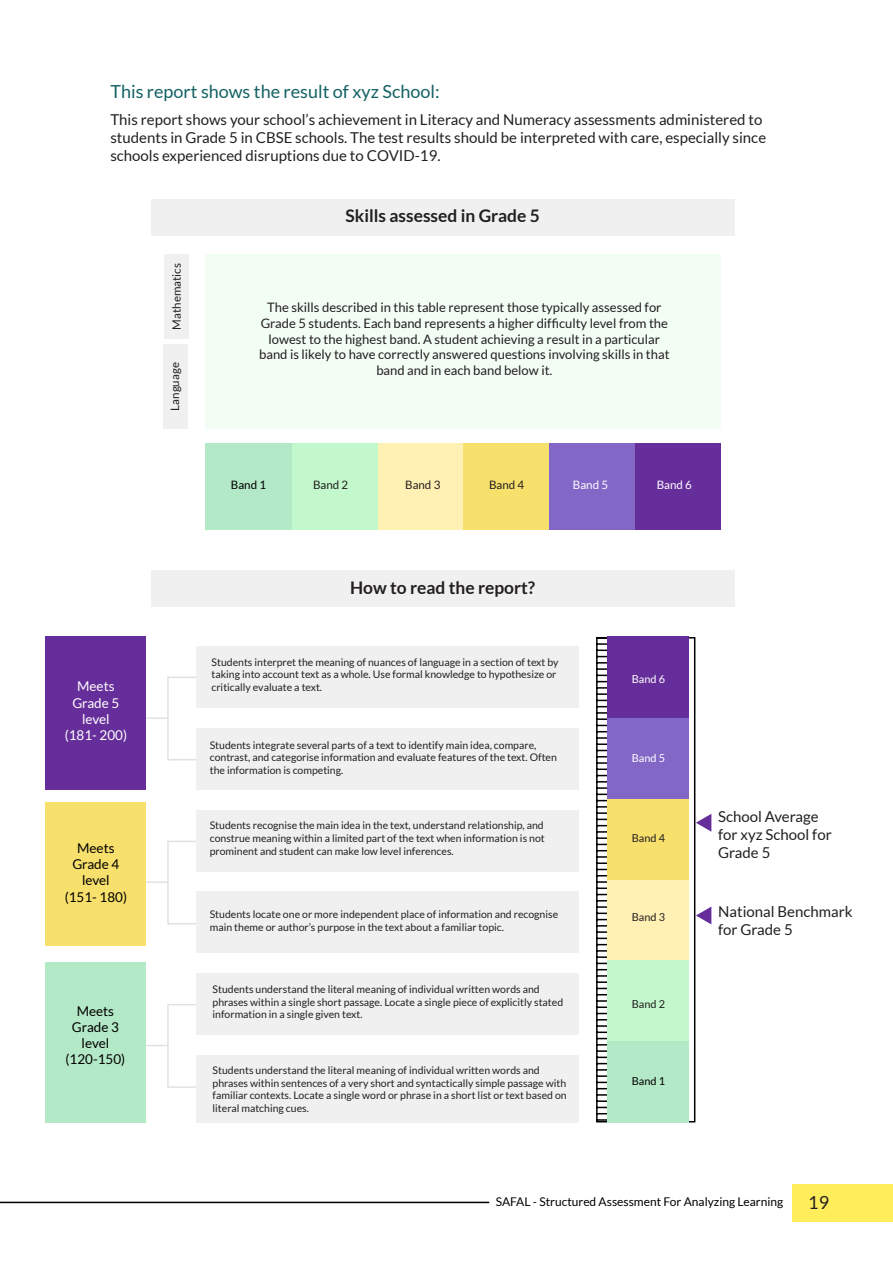
<style>
.page{position:relative;width:893px;height:1263px;background:#fff}
.page>*{position:absolute;margin:0;border:0;box-sizing:border-box;transform-origin:0 0}
.t1{font:18px "Lato";color:#146163}
.t2{font:18px "Lato";color:#231f20}
.t3{font:700 17.4px "Lato";color:#231f20}
.t4{font:15px/18px "Lato";color:#231f20}
.t5{font:13.5px "Lato";color:#000}
.t6{font:13.5px "Lato";color:#fff}
.t7{font:13.05px/15.6px "Lato";color:#231f20;text-align:center}
.t8{font:12px "Lato";color:#000}
.t9{font:11.55px "Lato";color:#231f20}
.t10{font:11.55px "Lato";color:#fff}
.t11{font:11.55px "Lato";color:#000}
.t12{font:10.95px "Lato";color:#231f20}
.t13{font:10.95px "Lato";color:#fff}
.t14{font:10.95px "Lato";color:#000}
.t15{font:10.5px/12.6px "Lato";color:#231f20}
</style>
<div class="page">
<svg style="left:596px;top:636px;width:100px;height:487px"></svg>
<hr style="left:168px;top:677px;width:76px;height:1px;background:#e0e0e0">
<hr style="left:168px;top:841px;width:76px;height:1px;background:#e0e0e0">
<hr style="left:168px;top:1004px;width:76px;height:1px;background:#e0e0e0">
<hr style="left:167px;top:677px;width:2px;height:83px;background:#e0e0e0">
<hr style="left:167px;top:841px;width:2px;height:83px;background:#e0e0e0">
<hr style="left:167px;top:1004px;width:2px;height:84px;background:#e0e0e0">
<hr style="left:168px;top:759px;width:76px;height:1px;background:#e0e0e0">
<hr style="left:168px;top:923px;width:76px;height:1px;background:#e0e0e0">
<hr style="left:168px;top:1086px;width:76px;height:2px;background:#e0e0e0">
<hr style="left:146px;top:717px;width:22px;height:2px;background:#e0e0e0">
<hr style="left:146px;top:881px;width:22px;height:2px;background:#e0e0e0">
<svg style="left:146px;top:1045px;width:21px;height:1px"></svg>
<div style="left:151px;top:199px;width:584px;height:36px;background:#f0f0f0"></div>
<div style="left:151px;top:571px;width:584px;height:36px;background:#f0f0f0"></div>
<div style="left:205px;top:254px;width:516px;height:175px;background:#f2fdf4"></div>
<div style="left:634px;top:443px;width:87px;height:86px;background:#662e9b"></div>
<div style="left:548px;top:443px;width:86px;height:86px;background:#8367c7"></div>
<div style="left:462px;top:443px;width:86px;height:86px;background:#f7e06b"></div>
<div style="left:377px;top:443px;width:86px;height:86px;background:#fff0b3"></div>
<div style="left:291px;top:443px;width:86px;height:86px;background:#c2f8cb"></div>
<div style="left:205px;top:443px;width:87px;height:86px;background:#b3e9c7"></div>
<div style="left:608px;top:637px;width:81px;height:81px;background:#662e9b"></div>
<div style="left:608px;top:718px;width:81px;height:81px;background:#8367c7"></div>
<div style="left:608px;top:799px;width:81px;height:81px;background:#f7e06b"></div>
<div style="left:608px;top:880px;width:81px;height:81px;background:#fff0b3"></div>
<div style="left:608px;top:961px;width:81px;height:81px;background:#c2f8cb"></div>
<div style="left:608px;top:1041px;width:81px;height:82px;background:#b3e9c7"></div>
<div style="left:164px;top:254px;width:25px;height:85px;background:#f0f0f0"></div>
<div style="left:164px;top:344px;width:24px;height:85px;background:#f0f0f0"></div>
<div style="left:46px;top:637px;width:100px;height:153px;background:#662e9b"></div>
<div style="left:46px;top:802px;width:100px;height:144px;background:#f7e06b"></div>
<div style="left:46px;top:962px;width:100px;height:161px;background:#b3e9c7"></div>
<div style="left:196px;top:1055px;width:383px;height:68px;background:#f0f0f0"></div>
<div style="left:196px;top:973px;width:383px;height:62px;background:#f0f0f0"></div>
<div style="left:196px;top:892px;width:383px;height:61px;background:#f0f0f0"></div>
<div style="left:196px;top:810px;width:383px;height:61px;background:#f0f0f0"></div>
<div style="left:196px;top:728px;width:383px;height:62px;background:#f0f0f0"></div>
<div style="left:196px;top:647px;width:383px;height:61px;background:#f0f0f0"></div>
<svg style="left:696px;top:814px;width:15px;height:18px"></svg>
<svg style="left:696px;top:907px;width:15px;height:17px"></svg>
<hr style="left:0;top:1202px;width:489px;height:1px;background:#000">
<div style="left:792px;top:1184px;width:101px;height:38px;background:#ffed5c"></div>
<p class="t1" style="left:110px;top:81px;width:331px">This report shows the result of xyz School:</p>
<p class="t4" style="left:110px;top:110px;width:657px">This report shows your school’s achievement in Literacy and Numeracy assessments administered to students in Grade 5 in CBSE schools. The test results should be interpreted with care, especially since schools experienced disruptions due to COVID-19.</p>
<p class="t6" style="left:77px;top:679px;width:39px">Meets</p>
<p class="t6" style="left:72px;top:695px;width:48px">Grade 5</p>
<p class="t6" style="left:82px;top:711px;width:29px">level</p>
<p class="t6" style="left:65px;top:728px;width:64px">(181- 200)</p>
<p class="t5" style="left:77px;top:840px;width:39px">Meets</p>
<p class="t5" style="left:72px;top:857px;width:48px">Grade 4</p>
<p class="t5" style="left:82px;top:873px;width:29px">level</p>
<p class="t5" style="left:65px;top:889px;width:64px">(151- 180)</p>
<p class="t5" style="left:77px;top:1003px;width:39px">Meets</p>
<p class="t5" style="left:72px;top:1019px;width:48px">Grade 3</p>
<p class="t5" style="left:82px;top:1035px;width:29px">level</p>
<p class="t5" style="left:66px;top:1052px;width:61px">(120-150)</p>
<p class="t9" style="left:170px;top:330px;width:68px;rotate:-90deg">Mathematics</p>
<p class="t9" style="left:168px;top:411px;width:50px;rotate:-90deg">Language</p>
<p class="t3" style="left:346px;top:206px;width:196px">Skills assessed in Grade 5</p>
<p class="t7" style="left:259px;top:300px;width:412px">The skills described in this table represent those typically assessed for Grade 5 students. Each band represents a higher difficulty level from the lowest to the highest band. A student achieving a result in a particular band is likely to have correctly answered questions involving skills in that band and in each band below it.</p>
<p class="t11" style="left:231px;top:479px;width:37px">Band 1</p>
<p class="t9" style="left:313px;top:479px;width:37px">Band 2</p>
<p class="t9" style="left:405px;top:479px;width:37px">Band 3</p>
<p class="t9" style="left:489px;top:479px;width:37px">Band 4</p>
<p class="t10" style="left:573px;top:479px;width:37px">Band 5</p>
<p class="t10" style="left:657px;top:479px;width:37px">Band 6</p>
<p class="t3" style="left:350px;top:578px;width:187px">How to read the report?</p>
<p class="t15" style="left:212px;top:655px;width:349px">Students interpret the meaning of nuances of language in a section of text by taking into account text as a whole. Use formal knowledge to hypothesize or critically evaluate a text.</p>
<p class="t15" style="left:210px;top:738px;width:349px">Students integrate several parts of a text to identify main idea, compare, contrast, and categorise information and evaluate features of the text. Often the information is competing.</p>
<p class="t15" style="left:210px;top:819px;width:337px;text-align:justify">Students recognise the main idea in the text, understand relationship, and construe meaning within a limited part of the text when information is not prominent and student can make low level inferences.</p>
<p class="t15" style="left:210px;top:908px;width:350px">Students locate one or more independent place of information and recognise main theme or author’s purpose in the text about a familiar topic.</p>
<p class="t15" style="left:213px;top:983px;width:352px">Students understand the literal meaning of individual written words and phrases within a single short passage. Locate a single piece of explicitly stated information in a single given text.</p>
<p class="t15" style="left:213px;top:1064px;width:356px">Students understand the literal meaning of individual written words and phrases within sentences of a very short and syntactically simple passage with familiar contexts. Locate a single word or phrase in a short list or text based on literal matching cues.</p>
<p class="t13" style="left:632px;top:673px;width:35px">Band 6</p>
<p class="t13" style="left:632px;top:752px;width:35px">Band 5</p>
<p class="t12" style="left:632px;top:831px;width:35px">Band 4</p>
<p class="t12" style="left:632px;top:911px;width:35px">Band 3</p>
<p class="t12" style="left:632px;top:997px;width:35px">Band 2</p>
<p class="t14" style="left:632px;top:1075px;width:35px">Band 1</p>
<p class="t4" style="left:718px;top:807px;width:115px">School Average for xyz School for<br>Grade 5</p>
<p class="t4" style="left:718px;top:902px;width:136px">National Benchmark for Grade 5</p>
<p class="t8" style="left:496px;top:1195px;width:289px">SAFAL - Structured Assessment For Analyzing Learning</p>
<p class="t2" style="left:808px;top:1192px;width:22px">19</p>
</div>
